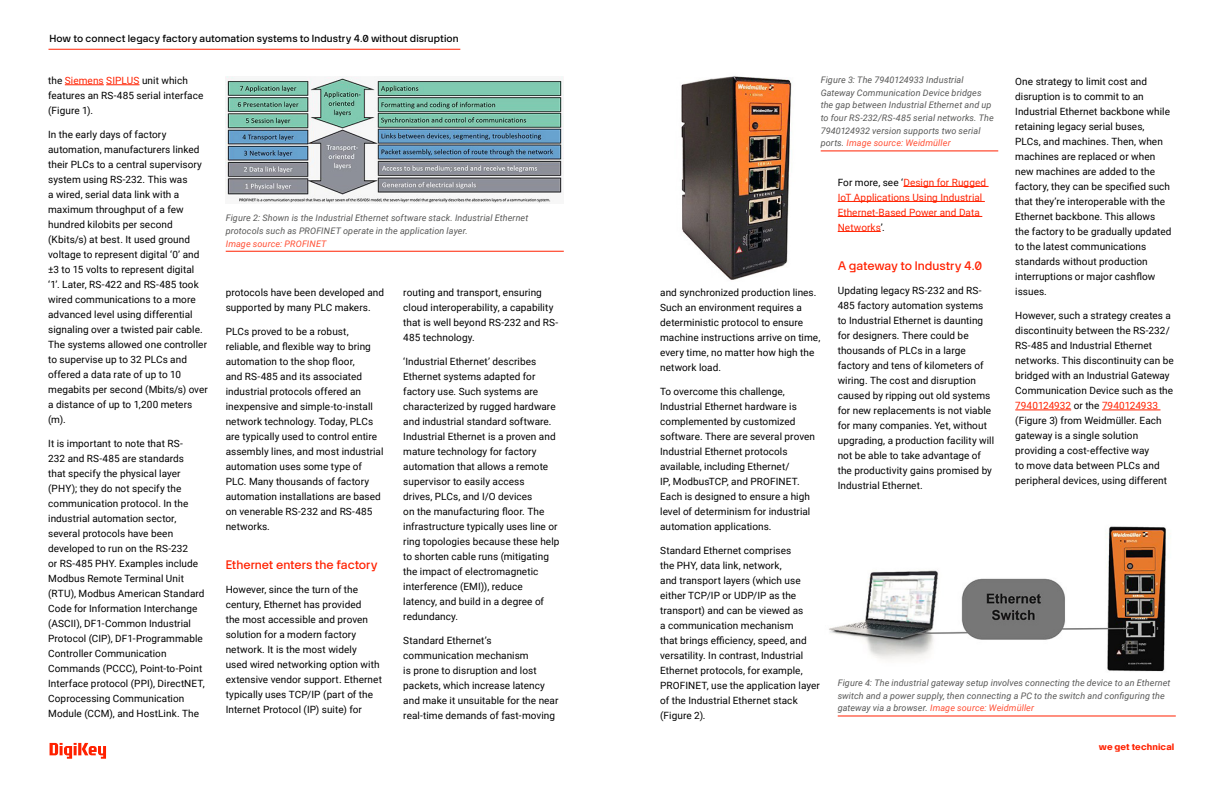
<style>
.page{position:relative;width:1224px;height:792px;background:#fff}
.page>*{position:absolute;margin:0;border:0;box-sizing:border-box;transform-origin:0 0}
.t1{font:12px "Digi Key Artex TT";letter-spacing:-.005em;color:#ff2100}
.t2{font:10px/15px "Roboto";letter-spacing:.005em;color:#000}
.t3{font:10px/15px "Roboto";letter-spacing:.005em;color:#ff2100}
.t4{font:10px "Digi Key Artex TT";letter-spacing:.01em;color:#000}
.t5{font:italic 9px/12.6px "Roboto";letter-spacing:.01em;color:#575756}
.t6{font:italic 9px "Roboto";letter-spacing:.015em;color:#ff4e33}
.t7{font:700 9px "Digi Key Artex TT";letter-spacing:.015em;color:#ff2100}
.s1{color:#ff2100}
.s2{color:#ff4e33}
.s3{color:#000}
</style>
<div class="page">
<svg style="left:50px;top:743px;width:56px;height:16px"></svg>
<img style="left:829px;top:526px;width:342px;height:146px">
<hr style="left:65px;top:85px;width:39px;height:1px;background:#ff2100">
<hr style="left:106px;top:85px;width:34px;height:1px;background:#ff2100">
<img style="left:681px;top:76px;width:140px;height:204px">
<hr style="left:821px;top:151px;width:177px;height:1px;background:#ff2100">
<hr style="left:838px;top:716px;width:338px;height:1px;background:#ff2100">
<hr style="left:226px;top:251px;width:338px;height:1px;background:#ff2100">
<hr style="left:1015px;top:410px;width:56px;height:1px;background:#ff2100">
<hr style="left:1102px;top:410px;width:58px;height:1px;background:#ff2100">
<hr style="left:48px;top:49px;width:412px;height:1px;background:#ff2100">
<img style="left:226px;top:77px;width:338px;height:126px">
<hr style="left:903px;top:186px;width:86px;height:1px;background:#ff2100">
<hr style="left:838px;top:201px;width:147px;height:1px;background:#ff2100">
<hr style="left:838px;top:216px;width:144px;height:1px;background:#ff2100">
<hr style="left:838px;top:231px;width:43px;height:1px;background:#ff2100">
<p class="t4" style="left:50px;top:32px;width:411px">How to connect legacy factory automation systems to Industry 4.0 without disruption</p>
<p class="t2" style="left:48px;top:73px;width:157px">the <span class="s1">Siemens SIPLUS</span> unit which features an RS-485 serial interface (Figure 1).</p>
<p class="t2" style="left:48px;top:127px;width:161px">In the early days of factory automation, manufacturers linked their PLCs to a central supervisory system using RS-232. This was<br>a wired, serial data link with a maximum throughput of a few hundred kilobits per second (Kbits/s) at best. It used ground voltage to represent digital ‘0’ and ±3 to 15 volts to represent digital ‘1’. Later, RS-422 and RS-485 took wired communications to a more advanced level using differential signaling over a twisted pair cable.<br>The systems allowed one controller to supervise up to 32 PLCs and offered a data rate of up to 10 megabits per second (Mbits/s) over a distance of up to 1,200 meters (m).</p>
<p class="t2" style="left:48px;top:436px;width:158px">It is important to note that RS-<br>232 and RS-485 are standards<br>that specify the physical layer (PHY); they do not specify the communication protocol. In the industrial automation sector, several protocols have been developed to run on the RS-232<br>or RS-485 PHY. Examples include<br>Modbus Remote Terminal Unit (RTU), Modbus American Standard<br>Code for Information Interchange (ASCII), DF1-Common Industrial<br>Protocol (CIP), DF1-Programmable<br>Controller Communication<br>Commands (PCCC), Point-to-Point<br>Interface protocol (PPI), DirectNET,<br>Coprocessing Communication<br>Module (CCM), and HostLink. The</p>
<p class="t5" style="left:226px;top:212px;width:304px">Figure 2: Shown is the Industrial Ethernet software stack. Industrial Ethernet protocols such as PROFINET operate in the application layer.</p>
<p class="t6" style="left:226px;top:237px;width:102px">Image source: PROFINET</p>
<p class="t2" style="left:226px;top:285px;width:160px">protocols have been developed and supported by many PLC makers.</p>
<p class="t2" style="left:226px;top:324px;width:159px">PLCs proved to be a robust, reliable, and flexible way to bring automation to the shop floor,<br>and RS-485 and its associated industrial protocols offered an inexpensive and simple-to-install network technology. Today, PLCs are typically used to control entire assembly lines, and most industrial automation uses some type of<br>PLC. Many thousands of factory automation installations are based on venerable RS-232 and RS-485 networks.</p>
<p class="t1" style="left:226px;top:556px;width:154px">Ethernet enters the factory</p>
<p class="t2" style="left:226px;top:582px;width:158px">However, since the turn of the century, Ethernet has provided<br>the most accessible and proven solution for a modern factory network. It is the most widely<br>used wired networking option with extensive vendor support. Ethernet typically uses TCP/IP (part of the<br>Internet Protocol (IP) suite) for</p>
<p class="t2" style="left:403px;top:285px;width:156px">routing and transport, ensuring cloud interoperability, a capability that is well beyond RS-232 and RS-<br>485 technology.</p>
<p class="t2" style="left:403px;top:354px;width:158px">‘Industrial Ethernet’ describes<br>Ethernet systems adapted for factory use. Such systems are characterized by rugged hardware and industrial standard software.<br>Industrial Ethernet is a proven and mature technology for factory automation that allows a remote supervisor to easily access<br>drives, PLCs, and I/O devices<br>on the manufacturing floor. The infrastructure typically uses line or ring topologies because these help to shorten cable runs (mitigating the impact of electromagnetic interference (EMI)), reduce<br>latency, and build in a degree of redundancy.</p>
<p class="t2" style="left:403px;top:633px;width:157px">Standard Ethernet’s communication mechanism<br>is prone to disruption and lost packets, which increase latency and make it unsuitable for the near real-time demands of fast-moving</p>
<p class="t5" style="left:821px;top:73px;width:175px">Figure 3: The 7940124933 Industrial Gateway Communication Device bridges the gap between Industrial Ethernet and up to four RS-232/RS-485 serial networks. The 7940124932 version supports two serial ports. <span class="s2">Image source: Weidmüller</span></p>
<p class="t2" style="left:1015px;top:74px;width:158px">One strategy to limit cost and disruption is to commit to an<br>Industrial Ethernet backbone while retaining legacy serial buses,<br>PLCs, and machines. Then, when machines are replaced or when new machines are added to the factory, they can be specified such that they’re interoperable with the<br>Ethernet backbone. This allows the factory to be gradually updated to the latest communications standards without production interruptions or major cashflow issues.</p>
<p class="t2" style="left:1015px;top:308px;width:160px">However, such a strategy creates a discontinuity between the RS-232/<br>RS-485 and Industrial Ethernet networks. This discontinuity can be bridged with an Industrial Gateway<br>Communication Device such as the<br><span class="s1">7940124932</span> or the <span class="s1">7940124933 </span>(Figure 3) from Weidmüller. Each gateway is a single solution providing a cost-effective way<br>to move data between PLCs and peripheral devices, using different</p>
<p class="t3" style="left:838px;top:174px;width:150px"><span class="s3">For more, see ‘</span>Design for Rugged<br>IoT Applications Using Industrial<br>Ethernet-Based Power and Data<br>Networks<span class="s3">’.</span></p>
<p class="t1" style="left:838px;top:257px;width:146px">A gateway to Industry 4.0</p>
<p class="t2" style="left:838px;top:283px;width:158px">Updating legacy RS-232 and RS-<br>485 factory automation systems to Industrial Ethernet is daunting for designers. There could be thousands of PLCs in a large factory and tens of kilometers of wiring. The cost and disruption caused by ripping out old systems for new replacements is not viable for many companies. Yet, without upgrading, a production facility will not be able to take advantage of the productivity gains promised by<br>Industrial Ethernet.</p>
<p class="t2" style="left:660px;top:284px;width:162px">and synchronized production lines.<br>Such an environment requires a deterministic protocol to ensure machine instructions arrive on time, every time, no matter how high the network load.</p>
<p class="t2" style="left:660px;top:383px;width:156px">To overcome this challenge,<br>Industrial Ethernet hardware is complemented by customized software. There are several proven<br>Industrial Ethernet protocols available, including Ethernet/<br>IP, ModbusTCP, and PROFINET.<br>Each is designed to ensure a high level of determinism for industrial automation applications.</p>
<p class="t2" style="left:660px;top:542px;width:161px">Standard Ethernet comprises<br>the PHY, data link, network,<br>and transport layers (which use either TCP/IP or UDP/IP as the transport) and can be viewed as<br>a communication mechanism<br>that brings efficiency, speed, and versatility. In contrast, Industrial<br>Ethernet protocols, for example,<br>PROFINET, use the application layer of the Industrial Ethernet stack (Figure 2).</p>
<p class="t5" style="left:838px;top:676px;width:334px">Figure 4: The industrial gateway setup involves connecting the device to an Ethernet switch and a power supply, then connecting a PC to the switch and configuring the gateway via a browser. <span class="s2">Image source: Weidmüller</span></p>
<p class="t7" style="left:1099px;top:740px;width:77px">we get technical</p>
</div>
